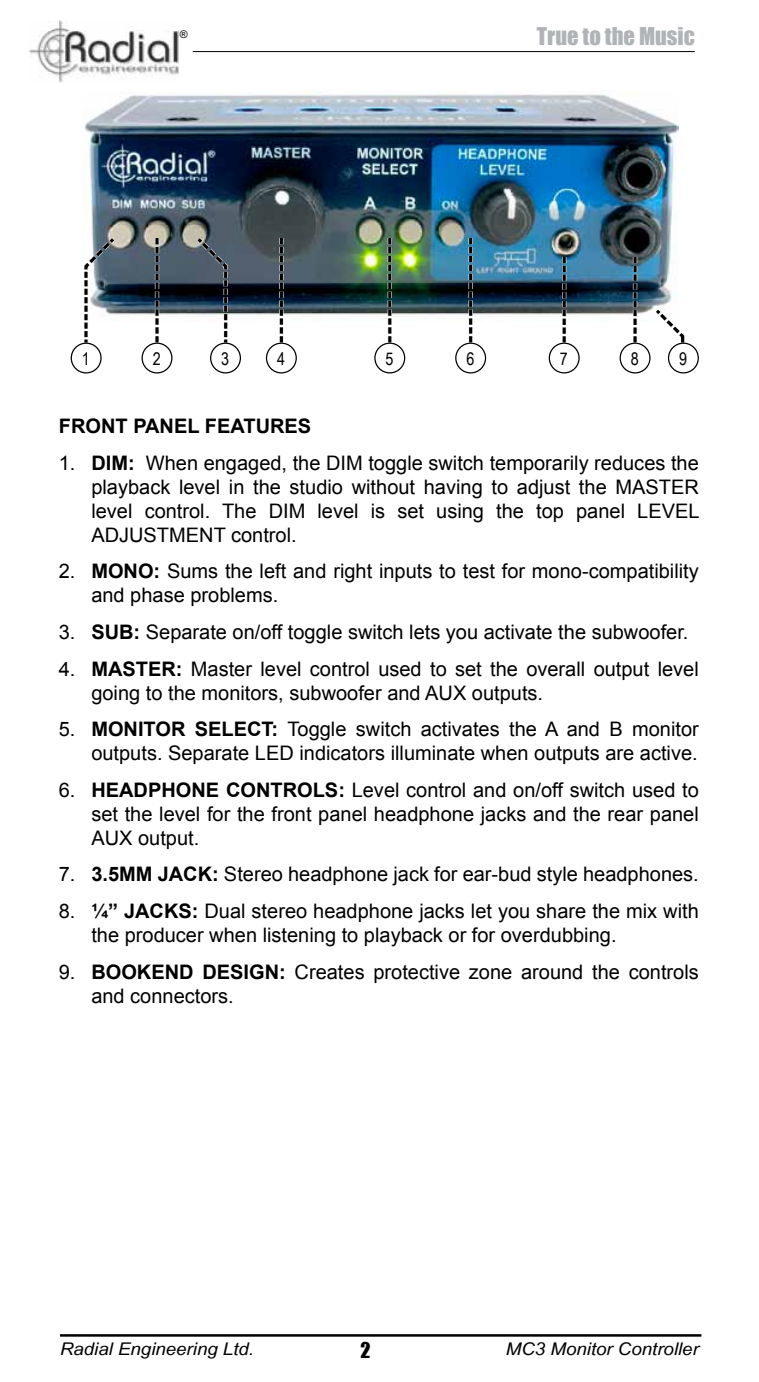
<style>
.page{position:relative;width:759px;height:1382px;background:#fff}
.page>*{position:absolute;margin:0;border:0;box-sizing:border-box;transform-origin:0 0}
.t1{font:22.5px "Impact";color:#b1b4b6}
.t2{font:20px/24px "Arial";color:#000}
.t3{font:700 20px "Arial";color:#000}
.t4{font:20px "Impact";color:#000}
.t5{font:italic 17.5px "Arial Narrow";color:#000;scale:1.3 1}
.t6{font:17.5px "Arial Narrow";color:#000}
.t7{font:italic 10.5px "Arial";color:#000}
.s1{font-weight:700}
.s2{font-weight:400}
</style>
<div class="page">
<hr style="left:60px;top:1334px;width:641px;height:3px;background:#000">
<img style="left:29px;top:21px;width:149px;height:61px">
<hr style="left:193px;top:51px;width:501px;height:1px;background:#000">
<img style="left:84px;top:91px;width:594px;height:230px">
<div style="left:71px;top:343px;width:31px;height:30px;border:1px solid #000;border-radius:50%"></div>
<div style="left:667px;top:343px;width:31px;height:30px;border:1px solid #000;border-radius:50%"></div>
<div style="left:374px;top:343px;width:31px;height:30px;border:1px solid #000;border-radius:50%"></div>
<div style="left:210px;top:343px;width:31px;height:30px;border:1px solid #000;border-radius:50%"></div>
<div style="left:548px;top:343px;width:31px;height:30px;border:1px solid #000;border-radius:50%"></div>
<div style="left:141px;top:343px;width:31px;height:30px;border:1px solid #000;border-radius:50%"></div>
<div style="left:455px;top:343px;width:31px;height:30px;border:1px solid #000;border-radius:50%"></div>
<div style="left:266px;top:343px;width:31px;height:30px;border:1px solid #000;border-radius:50%"></div>
<div style="left:619px;top:343px;width:31px;height:30px;border:1px solid #000;border-radius:50%"></div>
<svg style="left:82px;top:233px;width:37px;height:114px"></svg>
<svg style="left:192px;top:233px;width:38px;height:114px"></svg>
<svg style="left:651px;top:306px;width:35px;height:41px"></svg>
<svg style="left:155px;top:238px;width:4px;height:105px"></svg>
<svg style="left:279px;top:238px;width:4px;height:105px"></svg>
<svg style="left:387px;top:238px;width:5px;height:105px"></svg>
<svg style="left:468px;top:238px;width:4px;height:105px"></svg>
<svg style="left:561px;top:257px;width:5px;height:86px"></svg>
<svg style="left:632px;top:257px;width:5px;height:86px"></svg>
<p class="t7" style="left:179px;top:27px;width:9px">®</p>
<p class="t1" style="left:536px;top:19px;width:159px">True to the Music</p>
<p class="t6" style="left:82px;top:346px;width:9px">1</p>
<p class="t6" style="left:153px;top:346px;width:9px">2</p>
<p class="t6" style="left:221px;top:346px;width:9px">3</p>
<p class="t6" style="left:277px;top:346px;width:9px">4</p>
<p class="t6" style="left:385px;top:346px;width:9px">5</p>
<p class="t6" style="left:466px;top:346px;width:9px">6</p>
<p class="t6" style="left:559px;top:346px;width:9px">7</p>
<p class="t6" style="left:630px;top:346px;width:9px">8</p>
<p class="t6" style="left:678px;top:346px;width:9px">9</p>
<p class="t3" style="left:59px;top:413px;width:254px">FRONT PANEL FEATURES</p>
<p class="t2" style="left:91px;top:451px;width:609px;text-align:justify;text-indent:-32px">1. <span class="s1">DIM:</span> When engaged, the DIM toggle switch temporarily reduces the playback level in the studio without having to adjust the MASTER level control. The DIM level is set using the top panel LEVEL ADJUSTMENT control.</p>
<p class="t2" style="left:91px;top:560px;width:608px;text-indent:-32px">2. <span class="s1">MONO:</span> Sums the left and right inputs to test for mono-compatibility and phase problems.</p>
<p class="t2" style="left:59px;top:620px;width:631px">3. <span class="s1">SU B:</span> Separate on/off toggle switch lets you activate the subwoofer.</p>
<p class="t2" style="left:91px;top:657px;width:608px;text-indent:-32px">4. <span class="s1">MASTER:</span> Master level control used to set the overall output level going to the monitors, subwoofer and AUX outputs.</p>
<p class="t3" style="left:59px;top:716px;width:150px"><span class="s2">5.</span> MONITOR SELE</p>
<p class="t2" style="left:91px;top:717px;width:608px;text-align:right"><span class="s1">CT:</span> Toggle switch activates the A and B monitor<br>outputs. Separate LED indicators illuminate when outputs are active.</p>
<p class="t2" style="left:91px;top:778px;width:608px;text-align:justify;text-indent:-32px">6. <span class="s1">HEADPHONE CONTROLS :</span> Level control and on/off switch used to set the level for the front panel headphone jacks and the rear panel AUX output.</p>
<p class="t2" style="left:59px;top:863px;width:641px">7. <span class="s1">3.5MM JACK:</span> Stereo headphone jack for ear-bud style headphones.</p>
<p class="t2" style="left:91px;top:899px;width:608px;text-indent:-32px">8. <span class="s1">¼” JACKS:</span> Dual stereo headphone jacks let you share the mix with the producer when listening to playback or for overdubbing.</p>
<p class="t2" style="left:91px;top:960px;width:608px;text-indent:-32px">9. <span class="s1">BOOKEN D DESIGN:</span> Creates protective zone around the controls and connectors.</p>
<p class="t4" style="left:360px;top:1335px;width:12px">2</p>
<p class="t5" style="left:60px;top:1336px;width:151px">Radial Engineering Ltd.</p>
<p class="t5" style="left:505px;top:1337px;width:150px">MC3 Monitor Controller</p>
</div>
